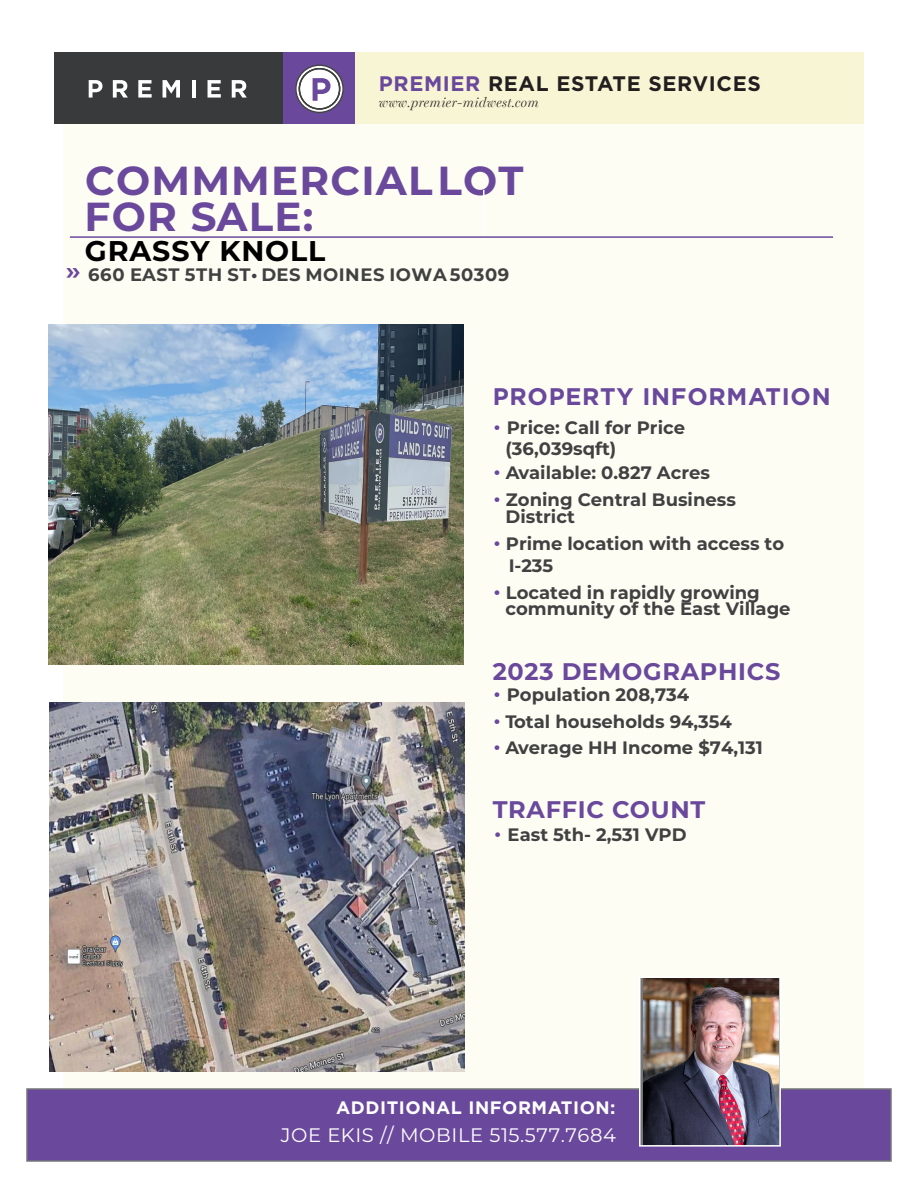
<style>
.page{position:relative;width:918px;height:1188px;background:#fff}
.page>*{position:absolute;margin:0;border:0;box-sizing:border-box;transform-origin:0 0}
.t1{font:700 40.5px/35.5px "Montserrat";letter-spacing:.03em;color:#6a499d}
.t2{font:700 28.5px "Montserrat";letter-spacing:.03em;color:#000}
.t3{font:700 24px "Montserrat";letter-spacing:.03em;color:#6a499d}
.t4{font:700 24px "Gotham";letter-spacing:.03em;color:#6a499d}
.t5{font:700 21px "Gotham";letter-spacing:.03em;color:#231f20}
.t6{font:19.5px "Montserrat";letter-spacing:.03em;color:#fff}
.t7{font:700 18px/21.6px "Montserrat";color:#414142}
.t8{font:700 18px "Montserrat";letter-spacing:.03em;color:#414142}
.t9{font:700 18px "Gotham";letter-spacing:.03em;color:#fff}
.t10{font:italic 300 13.5px "Miller Display";letter-spacing:.03em;color:#231f20}
.s1{color:#6a499d}
.s2{font-family:"Trade Gothic";font-size:30px;color:#6a499d}
.s3{font-family:"Gotham";font-weight:400;color:#6a499d}
</style>
<div class="page">
<div style="left:63px;top:113px;width:801px;height:1021px;background:#fdfdf4"></div>
<hr style="left:483px;top:190px;width:1px;height:46px;background:#fff">
<div style="left:26px;top:1088px;width:866px;height:74px;background:#6a499d;border:2px solid #757679"></div>
<div style="left:54px;top:52px;width:230px;height:72px;background:#393a3c"></div>
<div style="left:284px;top:52px;width:72px;height:72px;background:#6a499d"></div>
<div style="left:356px;top:52px;width:508px;height:72px;background:#f8f5d4"></div>
<svg style="left:296px;top:65px;width:47px;height:48px"></svg>
<div style="left:295px;top:65px;width:49px;height:48px;border:1px solid #414142;border-radius:50%"></div>
<div style="left:299px;top:68px;width:41px;height:42px;border:2px solid #231f20;border-radius:50%"></div>
<div style="left:299px;top:68px;width:41px;height:42px;border:1px solid #414142;border-radius:50%"></div>
<svg style="left:313px;top:78px;width:18px;height:23px"></svg>
<svg style="left:89px;top:80px;width:14px;height:18px"></svg>
<svg style="left:113px;top:80px;width:15px;height:18px"></svg>
<svg style="left:138px;top:80px;width:14px;height:18px"></svg>
<svg style="left:163px;top:80px;width:17px;height:18px"></svg>
<hr style="left:192px;top:80px;width:4px;height:18px;background:#fff">
<svg style="left:208px;top:80px;width:13px;height:18px"></svg>
<svg style="left:232px;top:80px;width:15px;height:18px"></svg>
<hr style="left:70px;top:236px;width:763px;height:2px;background:#6a499d">
<div style="left:639px;top:976px;width:142px;height:171px;border:2px solid #fff"></div>
<img style="left:643px;top:979px;width:135px;height:165px">
<img style="left:49px;top:324px;width:415px;height:340px">
<img style="left:50px;top:702px;width:415px;height:369px">
<p class="t5" style="left:379px;top:71px;width:383px"><span class="s1">PREMIER</span> REAL ESTATE SERVICES</p>
<p class="t10" style="left:379px;top:94px;width:161px">www.premier-midwest.com</p>
<h1 class="t1" style="left:85px;top:161px;width:441px">COMMMERCIAL LOT<br>FOR SALE:</h1>
<h2 class="t2" style="left:85px;top:230px;width:242px">GRASSY KNOLL</h2>
<p class="t8" style="left:65px;top:261px;width:446px"><span class="s2">»</span> 660 EAST 5TH ST• DES MOINES IOWA 50309</p>
<h3 class="t4" style="left:493px;top:383px;width:339px">PROPERTY INFORMATION</h3>
<p class="t7" style="left:506px;top:415px;width:181px;text-indent:-13px"><span class="s3">•</span> Price: Call for Price (36,039sqft)</p>
<p class="t7" style="left:493px;top:461px;width:219px"><span class="s3">•</span> Available: 0.827 Acres</p>
<p class="t7" style="left:506px;top:489px;width:232px;line-height:17.7px;text-indent:-13px"><span class="s3">•</span> Zoning Central Business<br>District</p>
<p class="t7" style="left:509px;top:532px;width:277px;line-height:22.2px;text-indent:-16px"><span class="s3">•</span> Prime location with access to<br>I-235</p>
<p class="t7" style="left:506px;top:583px;width:287px;line-height:16.2px;text-indent:-13px"><span class="s3">•</span> Located in rapidly growing community of the East Village</p>
<h3 class="t3" style="left:493px;top:654px;width:289px">2023 DEMOGRAPHICS</h3>
<p class="t7" style="left:493px;top:683px;width:198px"><span class="s3">•</span> Population 208,734</p>
<p class="t7" style="left:493px;top:710px;width:241px"><span class="s3">•</span> Total households 94,354</p>
<p class="t7" style="left:493px;top:736px;width:272px"><span class="s3">•</span> Average HH Income $74,131</p>
<h3 class="t3" style="left:493px;top:792px;width:214px">TRAFFIC COUNT</h3>
<p class="t7" style="left:494px;top:823px;width:195px"><span class="s3">•</span> East 5th- 2,531 VPD</p>
<p class="t9" style="left:336px;top:1097px;width:281px">ADDITIONAL INFORMATION:</p>
<p class="t6" style="left:281px;top:1122px;width:337px">JOE EKIS // MOBILE 515.577.7684</p>
</div>
